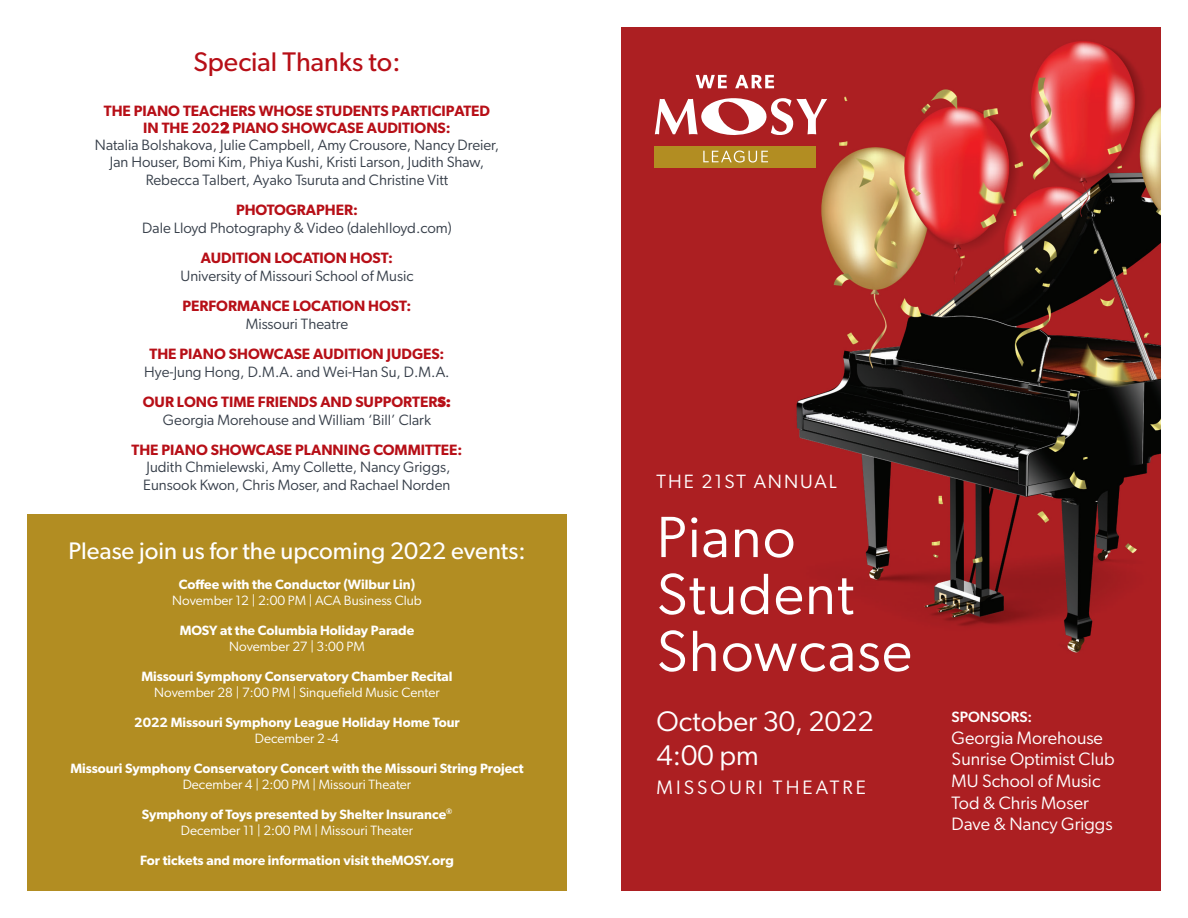
<style>
.page{position:relative;width:1188px;height:918px;background:#fff}
.page>*{position:absolute;margin:0;border:0;box-sizing:border-box;transform-origin:0 0}
.t1{font:58.35px/57px "Gibson";letter-spacing:.02em;color:#fff}
.t2{font:28.35px/34px "Gibson";color:#fff}
.t3{font:27px "Gibson";color:#b70f17}
.t4{font:24px "Gibson";color:#fff}
.t5{font:19.5px "Gibson";letter-spacing:.16em;color:#fff}
.t6{font:19.35px "Gibson";letter-spacing:.1em;color:#fff}
.t7{font:18px/21.6px "Gibson";color:#fff}
.t8{font:15px/17.4px "Gibson";color:#373f4a}
.t9{font:600 15px/17.4px "Gibson";color:#b70f17;text-align:center}
.t10{font:500 15px "Gibson";color:#fff}
.t11{font:600 13.5px/16.2px "Gibson";color:#fff;text-align:center}
.t12{font:13.5px "Gibson";color:#fff}
.s1{font-weight:600;color:#b70f17}
.s2{font-weight:700;color:#b70f17}
.s3{font-weight:400}
</style>
<div class="page">
<div style="left:27px;top:514px;width:540px;height:377px;background:#b28d22"></div>
<div style="left:621px;top:27px;width:540px;height:864px;background:#ac1f22"></div>
<img style="left:654px;top:41px;width:507px;height:612px">
<div style="left:654px;top:146px;width:162px;height:21px;background:#b28d22"></div>
<svg style="left:655px;top:98px;width:172px;height:37px"></svg>
<svg style="left:703px;top:151px;width:65px;height:12px"></svg>
<svg style="left:696px;top:75px;width:31px;height:13px"></svg>
<svg style="left:735px;top:75px;width:39px;height:13px"></svg>
<h3 class="t3" style="left:193px;top:46px;width:209px">Special Thanks to:</h3>
<p class="t9" style="left:104px;top:101px;width:388px">THE PIANO TEACHERS WHOSE STUDENTS PARTICIPATED<br>IN THE 2022 PIANO SHOWCASE AUDITIONS:</p>
<p class="t8" style="left:95px;top:136px;width:406px;text-align:center">Natalia Bolshakova, Julie Campbell, Amy Crousore, Nancy Dreier,<br>Jan Houser, Bomi Kim, Phiya Kushi, Kristi Larson, Judith Shaw,<br>Rebecca Talbert, Ayako Tsuruta and Christine Vitt</p>
<p class="t9" style="left:236px;top:201px;width:123px">PHOTOGRAPHER:</p>
<p class="t8" style="left:142px;top:218px;width:311px">Dale Lloyd Photography &amp; Video (dalehlloyd.com)</p>
<p class="t9" style="left:201px;top:249px;width:194px">AUDITION LOCATION HOST:</p>
<p class="t8" style="left:180px;top:266px;width:235px">University of Missouri School of Music</p>
<p class="t9" style="left:183px;top:297px;width:230px">PERFORMANCE LOCATION HOST:</p>
<p class="t8" style="left:246px;top:314px;width:104px">Missouri Theatre</p>
<p class="t9" style="left:150px;top:345px;width:296px">THE PIANO SHOWCASE AUDITION JUDGES:</p>
<p class="t8" style="left:143px;top:356px;width:310px;line-height:30.9px">Hye-Jung Hong, D.M.A. and Wei-Han Su, D.M.A.<br><span class="s1">OUR LONG TIME FRIENDS AND SUPPORTER</span><span class="s2">S:</span></p>
<p class="t8" style="left:163px;top:410px;width:270px">Georgia Morehouse and William ‘Bill’ Clark</p>
<p class="t9" style="left:131px;top:441px;width:333px">THE PIANO SHOWCASE PLANNING COMMITTEE:</p>
<p class="t8" style="left:143px;top:458px;width:309px">Judith Chmielewski, Amy Collette, Nancy Griggs,<br>Eunsook Kwon, Chris Moser, and Rachael Norden</p>
<h3 class="t4" style="left:68px;top:537px;width:459px">Please join us for the upcoming 2022 events:</h3>
<p class="t11" style="left:179px;top:576px;width:238px">Coffee with the Conductor (Wilbur Lin)</p>
<p class="t12" style="left:172px;top:593px;width:251px">November 12 | 2:00 PM | ACA Business Club</p>
<p class="t11" style="left:180px;top:622px;width:236px">MOSY at the Columbia Holiday Parade</p>
<p class="t12" style="left:229px;top:638px;width:137px">November 27 | 3:00 PM</p>
<p class="t11" style="left:141px;top:668px;width:313px">Missouri Symphony Conservatory Chamber Recital</p>
<p class="t12" style="left:154px;top:684px;width:287px">November 28 | 7:00 PM | Sinquefield Music Center</p>
<p class="t11" style="left:134px;top:714px;width:327px">2022 Missouri Symphony League Holiday Home Tour</p>
<p class="t12" style="left:255px;top:730px;width:86px">December 2 -4</p>
<p class="t11" style="left:70px;top:760px;width:455px">Missouri Symphony Conservatory Concert with the Missouri String Project</p>
<p class="t12" style="left:183px;top:776px;width:230px">December 4 | 2:00 PM | Missouri Theater</p>
<p class="t11" style="left:142px;top:806px;width:312px">Symphony of Toys presented by Shelter Insurance<sup>®<br></sup><span class="s3">December 11 | 2:00 PM | Missouri Theater</span></p>
<p class="t11" style="left:140px;top:852px;width:315px">For tickets and more information visit theMOSY.org</p>
<p class="t6" style="left:657px;top:469px;width:182px">THE 21ST ANNUAL</p>
<h1 class="t1" style="left:657px;top:508px;width:257px">Piano<br>Student<br>Showcase</h1>
<h2 class="t2" style="left:657px;top:703px;width:219px">October 30, 2022<br>4:00 pm</h2>
<h3 class="t5" style="left:657px;top:776px;width:211px">MISSOURI THEATRE</h3>
<p class="t10" style="left:952px;top:708px;width:82px">SPONSORS:</p>
<p class="t7" style="left:952px;top:727px;width:164px">Georgia Morehouse<br>Sunrise Optimist Club<br>MU School of Music<br>Tod &amp; Chris Moser<br>Dave &amp; Nancy Griggs</p>
</div>
